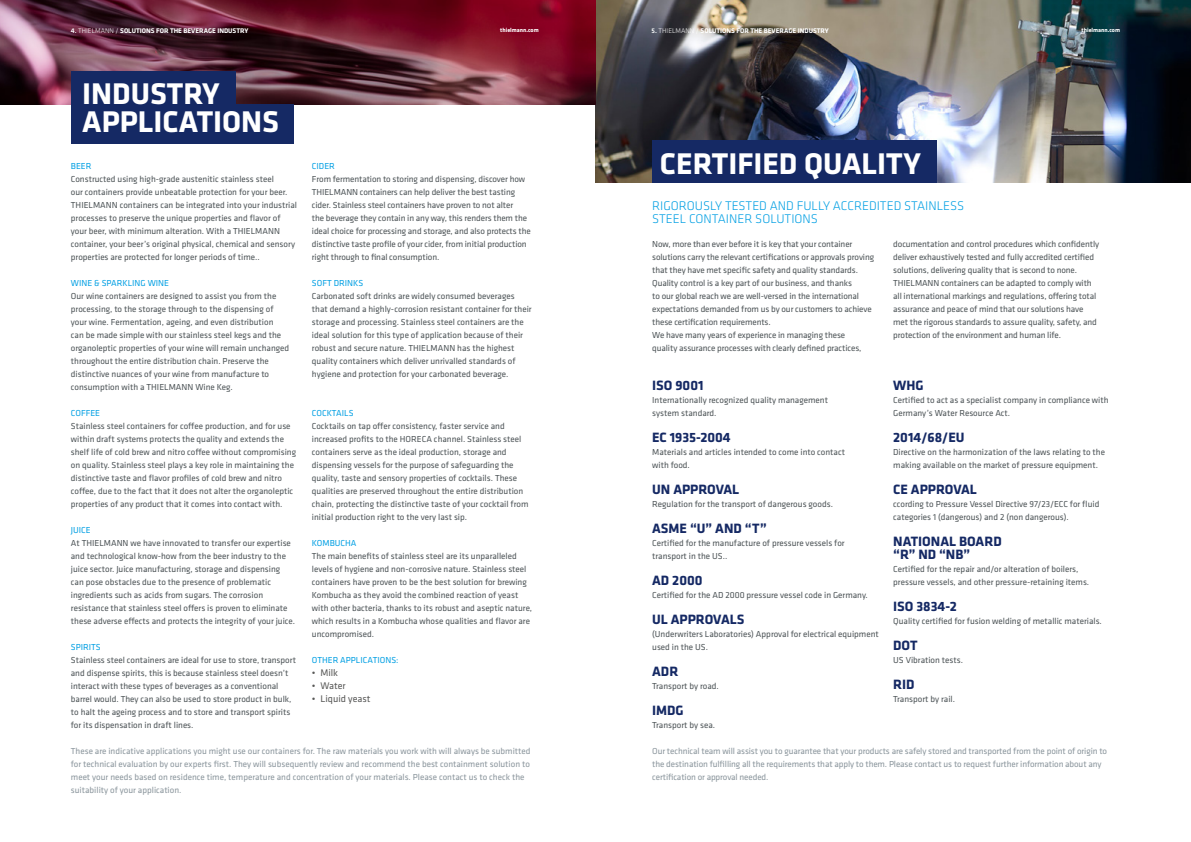
<style>
.page{position:relative;width:1191px;height:842px;background:#fff}
.page>*{position:absolute;margin:0;border:0;box-sizing:border-box;transform-origin:0 0}
.t1{font:700 31px/28px "Klavika";color:#fff}
.t2{font:700 14px/13px "Klavika";color:#152964}
.t3{font:300 13px/13px "Klavika";color:#009fe3}
.t4{font:10px "Klavika";color:#575756}
.t5{font:9px/13px "Klavika";color:#4c5356}
.t6{font:9px/13px "Klavika";color:#8a959c}
.t7{font:9px "Klavika";color:#009fe3}
.t8{font:700 7px "Klavika";color:#fff}
.t9{font:700 6px "Klavika";color:#fff}
.s1{font-weight:500}
.s2{font-weight:300}
</style>
<div class="page">
<img style="left:595px;top:0;width:596px;height:182px">
<img style="left:0;top:0;width:595px;height:104px">
<div style="left:652px;top:140px;width:284px;height:42px;background:#152964"></div>
<div style="left:71px;top:104px;width:223px;height:39px;background:#152964"></div>
<div style="left:71px;top:72px;width:165px;height:43px;background:#152964"></div>
<p class="t8" style="left:71px;top:26px;width:179px"><span class="s1">4.</span> <span class="s2">THIELMANN /</span> SOLUTIONS FOR THE BEVERAGE INDUSTRY</p>
<p class="t9" style="left:500px;top:26px;width:40px">thielmann.com</p>
<p class="t8" style="left:651px;top:26px;width:179px"><span class="s1">5.</span> <span class="s2">THIELMANN /</span> SOLUTIONS FOR THE BEVERAGE INDUSTRY</p>
<p class="t9" style="left:1081px;top:26px;width:40px">thielmann.com</p>
<h1 class="t1" style="left:82px;top:78px;width:198px">INDUSTRY<br>APPLICATIONS</h1>
<p class="t7" style="left:71px;top:160px;width:22px">BEER</p>
<p class="t5" style="left:71px;top:172px;width:228px">Constructed using high-grade austenitic stainless steel<br>our containers provide unbeatable protection for your beer.<br>THIELMANN containers can be integrated into your industrial processes to preserve the unique properties and flavor of your beer, with minimum alteration. With a THIELMANN container, your beer’s original physical, chemical and sensory properties are protected for longer periods of time..</p>
<p class="t7" style="left:71px;top:277px;width:100px">WINE &amp; SPARKLING WINE</p>
<p class="t5" style="left:71px;top:289px;width:220px">Our wine containers are designed to assist you from the processing, to the storage through to the dispensing of your wine. Fermentation, ageing, and even distribution<br>can be made simple with our stainless steel kegs and the organoleptic properties of your wine will remain unchanged throughout the entire distribution chain. Preserve the distinctive nuances of your wine from manufacture to consumption with a THIELMANN Wine Keg.</p>
<p class="t7" style="left:71px;top:407px;width:31px">COFFEE</p>
<p class="t5" style="left:71px;top:419px;width:227px">Stainless steel containers for coffee production, and for use within draft systems protects the quality and extends the shelf life of cold brew and nitro coffee without compromising on quality. Stainless steel plays a key role in maintaining the distinctive taste and flavor profiles of cold brew and nitro coffee, due to the fact that it does not alter the organoleptic properties of any product that it comes into contact with.</p>
<p class="t7" style="left:71px;top:524px;width:21px">JUICE</p>
<p class="t5" style="left:71px;top:536px;width:226px">At THIELMANN we have innovated to transfer our expertise and technological know-how from the beer industry to the juice sector. Juice manufacturing, storage and dispensing can pose obstacles due to the presence of problematic ingredients such as acids from sugars. The corrosion resistance that stainless steel offers is proven to eliminate these adverse effects and protects the integrity of your juice.</p>
<p class="t7" style="left:71px;top:641px;width:31px">SPIRITS</p>
<p class="t5" style="left:71px;top:653px;width:227px">Stainless steel containers are ideal for use to store, transport and dispense spirits, this is because stainless steel doesn’t interact with these types of beverages as a conventional barrel would. They can also be used to store product in bulk, to halt the ageing process and to store and transport spirits for its dispensation in draft lines.</p>
<p class="t7" style="left:312px;top:160px;width:24px">CIDER</p>
<p class="t5" style="left:312px;top:172px;width:220px">From fermentation to storing and dispensing, discover how THIELMANN containers can help deliver the best tasting cider. Stainless steel containers have proven to not alter<br>the beverage they contain in any way, this renders them the ideal choice for processing and storage, and also protects the distinctive taste profile of your cider, from initial production right through to final consumption.</p>
<p class="t7" style="left:312px;top:277px;width:53px">SOFT DRINKS</p>
<p class="t5" style="left:312px;top:289px;width:221px">Carbonated soft drinks are widely consumed beverages that demand a highly-corrosion resistant container for their storage and processing. Stainless steel containers are the ideal solution for this type of application because of their robust and secure nature. THIELMANN has the highest quality containers which deliver unrivalled standards of hygiene and protection for your carbonated beverage.</p>
<p class="t7" style="left:312px;top:407px;width:43px">COCKTAILS</p>
<p class="t5" style="left:312px;top:419px;width:218px">Cocktails on tap offer consistency, faster service and increased profits to the HORECA channel. Stainless steel containers serve as the ideal production, storage and dispensing vessels for the purpose of safeguarding the quality, taste and sensory properties of cocktails. These qualities are preserved throughout the entire distribution chain, protecting the distinctive taste of your cocktail from initial production right to the very last sip.</p>
<p class="t7" style="left:312px;top:537px;width:46px">KOMBUCHA</p>
<p class="t5" style="left:312px;top:549px;width:222px">The main benefits of stainless steel are its unparalleled levels of hygiene and non-corrosive nature. Stainless steel containers have proven to be the best solution for brewing Kombucha as they avoid the combined reaction of yeast with other bacteria, thanks to its robust and aseptic nature, which results in a Kombucha whose qualities and flavor are uncompromised.</p>
<p class="t7" style="left:312px;top:654px;width:88px">OTHER APPLICATIONS:</p>
<p class="t4" style="left:312px;top:666px;width:28px">• Milk</p>
<p class="t4" style="left:312px;top:679px;width:35px">• Water</p>
<p class="t4" style="left:312px;top:692px;width:60px">• Liquid yeast</p>
<h1 class="t1" style="left:660px;top:149px;width:262px">CERTIFIED QUALITY</h1>
<h3 class="t3" style="left:652px;top:199px;width:313px">RIGOROUSLY TESTED AND FULLY ACCREDITED STAINLESS<br>STEEL CONTAINER SOLUTIONS</h3>
<p class="t5" style="left:652px;top:237px;width:223px">Now, more than ever before it is key that your container solutions carry the relevant certifications or approvals proving that they have met specific safety and quality standards.<br>Quality control is a key part of our business, and thanks<br>to our global reach we are well-versed in the international expectations demanded from us by our customers to achieve these certification requirements.<br>We have many years of experience in managing these<br>quality assurance processes with clearly defined practices,</p>
<p class="t5" style="left:893px;top:237px;width:207px">documentation and control procedures which confidently deliver exhaustively tested and fully accredited certified solutions, delivering quality that is second to none.<br>THIELMANN containers can be adapted to comply with all international markings and regulations, offering total assurance and peace of mind that our solutions have met the rigorous standards to assure quality, safety, and protection of the environment and human life.</p>
<h2 class="t2" style="left:652px;top:378px;width:53px">ISO 9001</h2>
<p class="t5" style="left:652px;top:393px;width:177px">Internationally recognized quality management system standard.</p>
<h2 class="t2" style="left:652px;top:430px;width:80px">EC 1935-2004</h2>
<p class="t5" style="left:652px;top:445px;width:194px">Materials and articles intended to come into contact with food.</p>
<h2 class="t2" style="left:652px;top:482px;width:89px">UN APPROVAL</h2>
<p class="t5" style="left:652px;top:497px;width:182px">Regulation for the transport of dangerous goods.</p>
<h2 class="t2" style="left:652px;top:521px;width:116px">ASME “U” AND “T”</h2>
<p class="t5" style="left:652px;top:536px;width:194px">Certified for the manufacture of pressure vessels for transport in the US..</p>
<h2 class="t2" style="left:652px;top:573px;width:52px">AD 2000</h2>
<p class="t5" style="left:652px;top:588px;width:217px">Certified for the AD 2000 pressure vessel code in Germany.</p>
<h2 class="t2" style="left:652px;top:612px;width:94px">UL APPROVALS</h2>
<p class="t5" style="left:652px;top:627px;width:228px">(Underwriters Laboratories) Approval for electrical equipment used in the US.</p>
<h2 class="t2" style="left:652px;top:664px;width:28px">ADR</h2>
<p class="t5" style="left:652px;top:679px;width:68px">Transport by road.</p>
<h2 class="t2" style="left:652px;top:703px;width:33px">IMDG</h2>
<p class="t5" style="left:652px;top:718px;width:64px">Transport by sea.</p>
<h2 class="t2" style="left:893px;top:378px;width:32px">WHG</h2>
<p class="t5" style="left:893px;top:393px;width:217px">Certified to act as a specialist company in compliance with<br>Germany’s Water Resource Act.</p>
<h2 class="t2" style="left:893px;top:430px;width:73px">2014/68/EU</h2>
<p class="t5" style="left:893px;top:445px;width:213px">Directive on the harmonization of the laws relating to the making available on the market of pressure equipment.</p>
<h2 class="t2" style="left:893px;top:482px;width:85px">CE APPROVAL</h2>
<p class="t5" style="left:893px;top:497px;width:208px">ccording to Pressure Vessel Directive 97/23/ECC for fluid categories 1 (dangerous) and 2 (non dangerous).</p>
<h2 class="t2" style="left:893px;top:534px;width:110px">NATIONAL BOARD “R” ND “NB”</h2>
<p class="t5" style="left:893px;top:562px;width:197px">Certified for the repair and/or alteration of boilers, pressure vessels, and other pressure-retaining items.</p>
<h2 class="t2" style="left:893px;top:599px;width:65px">ISO 3834-2</h2>
<p class="t5" style="left:893px;top:614px;width:210px">Quality certified for fusion welding of metallic materials.</p>
<h2 class="t2" style="left:893px;top:638px;width:26px">DOT</h2>
<p class="t5" style="left:893px;top:653px;width:71px">US Vibration tests.</p>
<h2 class="t2" style="left:893px;top:677px;width:23px">RID</h2>
<p class="t5" style="left:893px;top:692px;width:63px">Transport by rail.</p>
<p class="t6" style="left:71px;top:744px;width:461px">These are indicative applications you might use our containers for. The raw materials you work with will always be submitted for technical evaluation by our experts first. They will subsequently review and recommend the best containment solution to meet your needs based on residence time, temperature and concentration of your materials. Please contact us to check the suitability of your application.</p>
<p class="t6" style="left:652px;top:744px;width:456px">Our technical team will assist you to guarantee that your products are safely stored and transported from the point of origin to the destination fulfilling all the requirements that apply to them. Please contact us to request further information about any certification or approval needed.</p>
</div>
